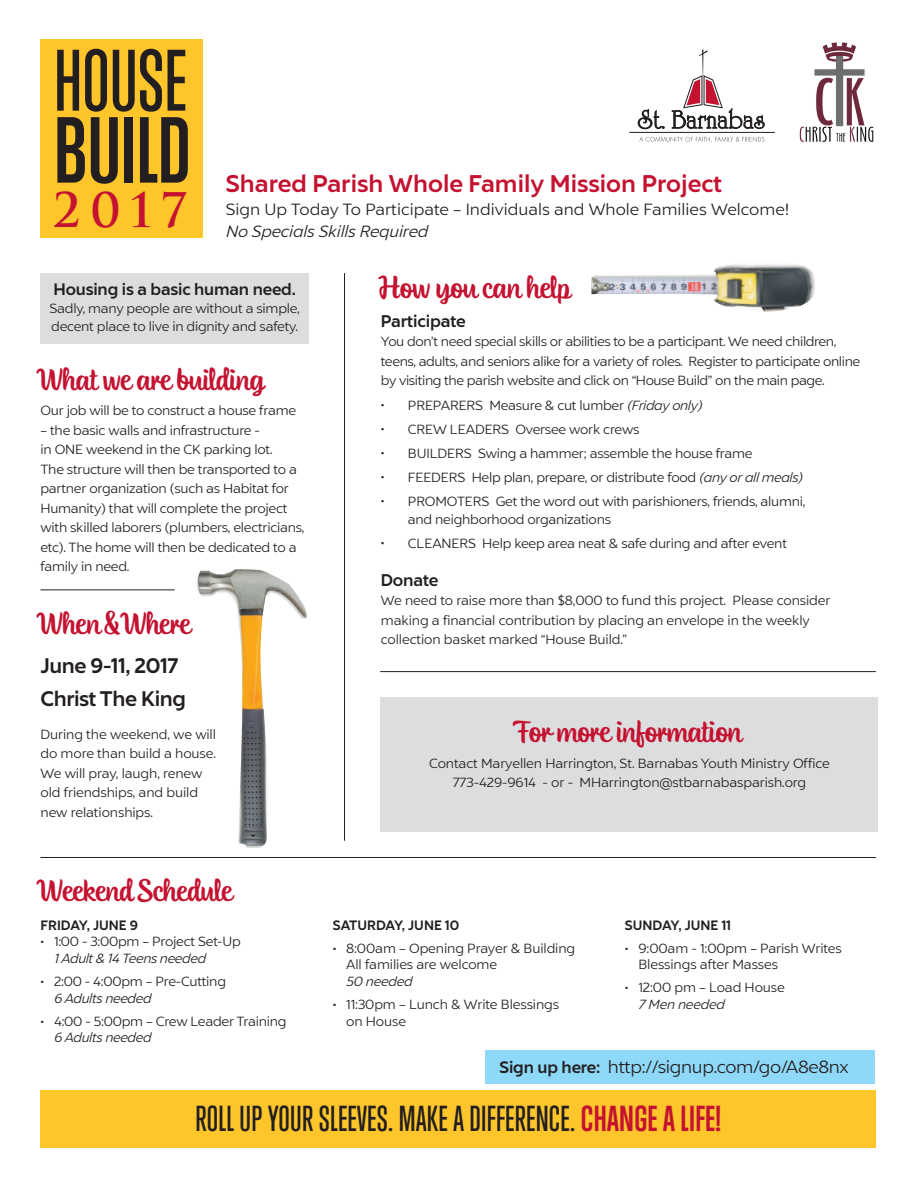
<style>
.page{position:relative;width:918px;height:1188px;background:#fff}
.page>*{position:absolute;margin:0;border:0;box-sizing:border-box;transform-origin:0 0}
.t1{font:700 85.5px "Trump Gothic West";color:#231f20}
.t2{font:500 79.5px "Trump Gothic West";color:#231f20}
.t3{font:700 46.5px "Trajan";color:#c41230}
.t4{font:500 33px "Trump Gothic West";letter-spacing:.01em;color:#231f20}
.t5{font:29.25px "Blue Vinyl";color:#c41230}
.t6{font:700 24px "Liszt FY";color:#c41230}
.t7{font:700 21px/33px "Liszt FY";letter-spacing:-.02em;color:#231f20}
.t8{font:18px "Liszt FY";letter-spacing:-.02em;color:#231f20}
.t9{font:700 16.8px "Liszt FY";letter-spacing:-.01em;color:#231f20}
.t10{font:16.5px/22.5px "Liszt FY";color:#231f20}
.t11{font:700 16.5px "Liszt FY";letter-spacing:-.01em;color:#231f20}
.t12{font:13.5px/19.5px "Liszt FY";letter-spacing:-.02em;color:#231f20}
.t13{font:700 13.5px "Liszt FY";color:#231f20}
.s1{font-style:italic}
.s2{font-weight:700;font-size:16.5px}
.s3{font-weight:700;color:#c41230}
</style>
<div class="page">
<div style="left:40px;top:273px;width:269px;height:70px;background:#dcddde"></div>
<div style="left:40px;top:1090px;width:836px;height:58px;background:#ffc62c"></div>
<img style="left:591px;top:264px;width:224px;height:48px">
<svg style="left:637px;top:49px;width:128px;height:81px"></svg>
<hr style="left:629px;top:132px;width:146px;height:1px;background:#231f20">
<svg style="left:639px;top:137px;width:125px;height:6px"></svg>
<img style="left:197px;top:569px;width:110px;height:279px">
<div style="left:40px;top:39px;width:163px;height:199px;background:#ffc62c"></div>
<hr style="left:344px;top:273px;width:1px;height:568px;background:#231f20">
<hr style="left:380px;top:671px;width:496px;height:1px;background:#231f20">
<img style="left:799px;top:42px;width:75px;height:100px">
<hr style="left:40px;top:590px;width:135px;height:1px;background:#231f20">
<div style="left:380px;top:697px;width:497px;height:134px;background:#dcddde"></div>
<hr style="left:40px;top:857px;width:836px;height:1px;background:#231f20">
<div style="left:485px;top:1050px;width:389px;height:34px;background:#8ed8f8"></div>
<p class="t2" style="left:54px;top:34px;width:134px">HOUSE</p>
<p class="t1" style="left:54px;top:98px;width:138px">BUILD</p>
<p class="t3" style="left:54px;top:181px;width:134px">2017</p>
<p class="t6" style="left:226px;top:169px;width:498px">Shared Parish Whole Family Mission Project</p>
<p class="t10" style="left:226px;top:198px;width:565px">Sign Up Today To Participate – Individuals and Whole Families Welcome!<br><span class="s1">No Specials Skills Required</span></p>
<p class="t11" style="left:53px;top:279px;width:244px">Housing is a basic human need.</p>
<p class="t12" style="left:50px;top:300px;width:252px;line-height:18px">Sadly, many people are without a simple, decent place to live in dignity and safety.</p>
<p class="t5" style="left:40px;top:360px;width:225px">What we are building</p>
<p class="t12" style="left:40px;top:401px;width:257px">Our job will be to construct a house frame</p>
<p class="t12" style="left:40px;top:420px;width:265px">– the basic walls and infrastructure -<br>in ONE weekend in the CK parking lot.<br>The structure will then be transported to a partner organization (such as Habitat for Humanity) that will complete the project with skilled laborers (plumbers, electricians, etc). The home will then be dedicated to a family in need.</p>
<p class="t5" style="left:40px;top:604px;width:152px">When &amp; Where</p>
<p class="t7" style="left:40px;top:649px;width:147px">June 9-11, 2017<br>Christ The King</p>
<p class="t12" style="left:40px;top:724px;width:177px">During the weekend, we will do more than build a house.<br>We will pray, laugh, renew old friendships, and build new relationships.</p>
<p class="t5" style="left:40px;top:871px;width:193px">Weekend Schedule</p>
<p class="t13" style="left:40px;top:917px;width:99px">FRIDAY, JUNE 9</p>
<p class="t12" style="left:54px;top:933px;width:188px;line-height:16.5px;text-indent:-14px">• 1:00 - 3:00pm – Project Set-Up<br><span class="s1">1 Adult &amp; 14 Teens needed</span></p>
<p class="t12" style="left:54px;top:973px;width:174px;line-height:16.5px;text-indent:-14px">• 2:00 - 4:00pm – Pre-Cutting<br><span class="s1">6 Adults needed</span></p>
<p class="t12" style="left:54px;top:1013px;width:234px;line-height:16.5px;text-indent:-14px">• 4:00 - 5:00pm – Crew Leader Training<br><span class="s1">6 Adults needed</span></p>
<p class="t5" style="left:381px;top:267px;width:191px">How you can help</p>
<p class="t9" style="left:381px;top:311px;width:86px">Participate</p>
<p class="t12" style="left:381px;top:332px;width:481px">You don’t need special skills or abilities to be a participant. We need children, teens, adults, and seniors alike for a variety of roles. Register to participate online by visiting the parish website and click on “House Build” on the main page.</p>
<p class="t12" style="left:381px;top:396px;width:323px">• PREPARERS Measure &amp; cut lumber <span class="s1">(Friday only)</span></p>
<p class="t12" style="left:381px;top:420px;width:260px">• CREW LEADERS Oversee work crews</p>
<p class="t12" style="left:381px;top:444px;width:373px">• BUILDERS Swing a hammer; assemble the house frame</p>
<p class="t12" style="left:381px;top:468px;width:423px">• FEEDERS Help plan, prepare, or distribute food <span class="s1">(any or all meals)</span></p>
<p class="t12" style="left:408px;top:493px;width:399px;line-height:18px;text-indent:-27px">• PROMOTERS Get the word out with parishioners, friends, alumni, and neighborhood organizations</p>
<p class="t12" style="left:381px;top:534px;width:408px">• CLEANERS Help keep area neat &amp; safe during and after event</p>
<p class="t9" style="left:381px;top:569px;width:59px">Donate</p>
<p class="t12" style="left:381px;top:591px;width:451px">We need to raise more than $8,000 to fund this project. Please consider making a financial contribution by placing an envelope in the weekly collection basket marked “House Build.”</p>
<p class="t5" style="left:517px;top:712px;width:226px">For more information</p>
<p class="t12" style="left:429px;top:753px;width:402px;text-align:center">Contact Maryellen Harrington, St. Barnabas Youth Ministry Office<br>773-429-9614 - or - MHarrington@stbarnabasparish.org</p>
<p class="t13" style="left:333px;top:917px;width:128px">SATURDAY, JUNE 10</p>
<p class="t12" style="left:346px;top:940px;width:231px;line-height:16.5px;text-indent:-14px">• 8:00am – Opening Prayer &amp; Building<br>All families are welcome<br><span class="s1">50 needed</span></p>
<p class="t12" style="left:346px;top:996px;width:214px;line-height:16.5px;text-indent:-14px">• 11:30pm – Lunch &amp; Write Blessings on House</p>
<p class="t13" style="left:625px;top:917px;width:108px">SUNDAY, JUNE 11</p>
<p class="t12" style="left:638px;top:940px;width:205px;line-height:16.5px;text-indent:-14px">• 9:00am - 1:00pm – Parish Writes<br>Blessings after Masses</p>
<p class="t12" style="left:638px;top:979px;width:148px;line-height:16.5px;text-indent:-14px">• 12:00 pm – Load House<br><span class="s1">7 Men needed</span></p>
<p class="t8" style="left:500px;top:1056px;width:351px"><span class="s2">Sign up here:</span> http://signup.com/go/A8e8nx</p>
<p class="t4" style="left:196px;top:1099px;width:527px">ROLL UP YOUR SLEEVES. MAKE A DIFFERENCE. <span class="s3">CHANGE A LIFE!</span></p>
</div>
